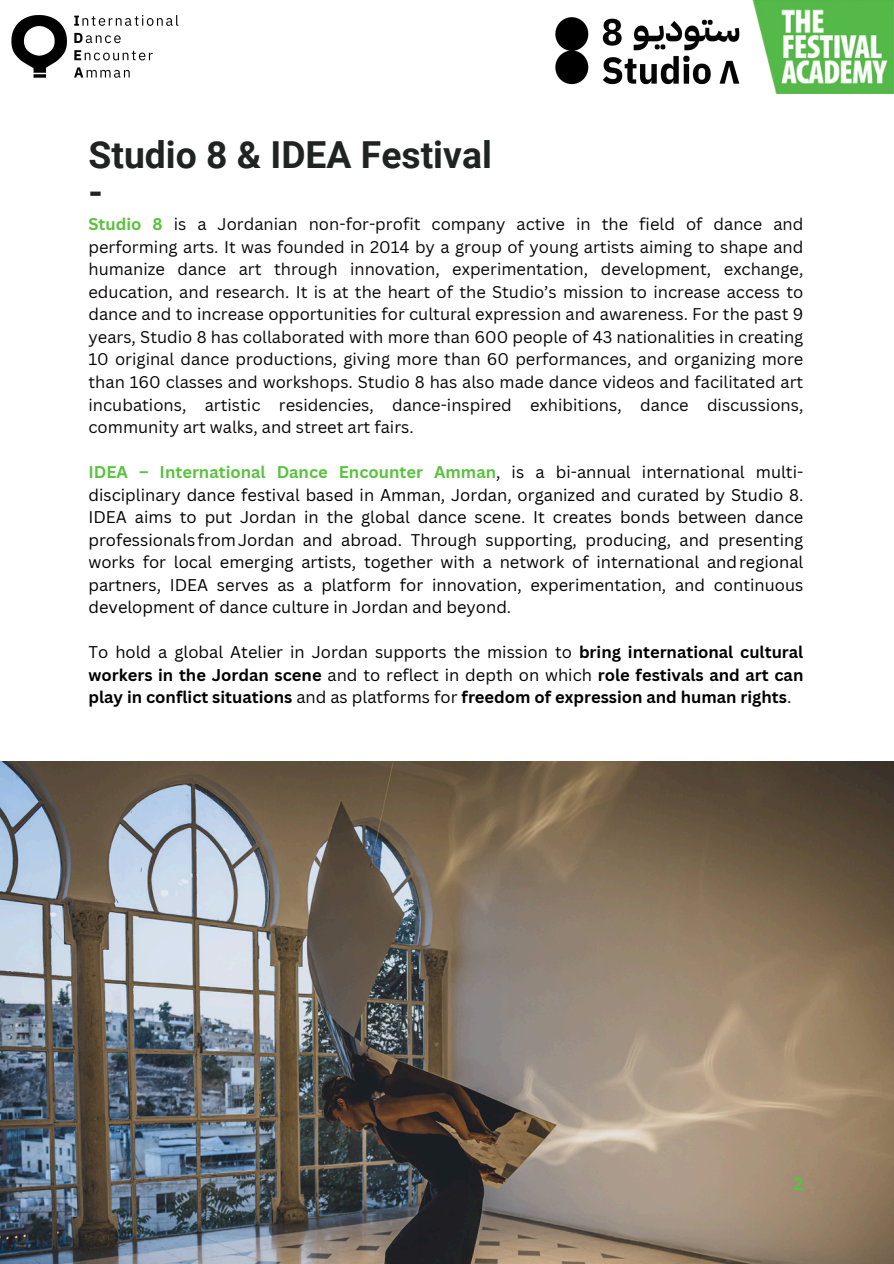
<style>
.page{position:relative;width:894px;height:1264px;background:#fff}
.page>*{position:absolute;margin:0;border:0;box-sizing:border-box;transform-origin:0 0}
.t1{font:700 37.2px/37.2px "Roboto";color:#1f2322}
.t2{font:700 18px "Roboto";color:#59c23f}
.t3{font:16.5px/22.5px "Canva Sans";color:#070506;text-align:justify}
.t4{font:16.5px/22.5px "Canva Sans";color:#000;text-align:justify}
.t5{font:700 16.5px/22.5px "Canva Sans";color:#000;text-align:justify}
.s1{font-weight:700;color:#59c23f}
.s2{font-weight:400}
</style>
<div class="page">
<img style="left:752px;top:0;width:141px;height:93px">
<img style="left:11px;top:15px;width:167px;height:63px">
<img style="left:555px;top:18px;width:185px;height:66px">
<img style="left:0;top:761px;width:893px;height:502px">
<p class="t1" style="left:88px;top:136px;width:405px">Studio 8 &amp; IDEA Festival -</p>
<p class="t3" style="left:88px;top:213px;width:716px"><span class="s1">Studio 8</span> is a Jordanian non-for-profit company active in the field of dance and performing arts. It was founded in 2014 by a group of young artists aiming to shape and humanize dance art through innovation, experimentation, development, exchange, education, and research. It is at the heart of the Studio’s mission to increase access to dance and to increase opportunities for cultural expression and awareness. For the past 9 years, Studio 8 has collaborated with more than 600 people of 43 nationalities in creating 10 original dance productions, giving more than 60 performances, and organizing more than 160 classes and workshops. Studio 8 has also made dance videos and facilitated art incubations, artistic residencies, dance-inspired exhibitions, dance discussions, community art walks, and street art fairs.</p>
<p class="t4" style="left:88px;top:460px;width:716px"><span class="s1">IDEA – International Dance Encounter Amman</span>, is a bi-annual international multi&shy;disciplinary dance festival based in Amman, Jordan, organized and curated by Studio 8.<br>IDEA aims to put Jordan in the global dance scene. It creates bonds between dance professionalsfromJordan and abroad. Through supporting, producing, and presenting works for local emerging artists, together with a network of international andregional partners, IDEA serves as a platform for innovation, experimentation, and continuous development of dance culture in Jordan and beyond.</p>
<h1 class="t5" style="left:88px;top:640px;width:716px"><span class="s2">To hold a global Atelier in Jordan supports the mission to</span> bring international cultural workers in the Jordan scene <span class="s2">and to reflect in depth on which</span> role festivals and art can play in conflict situations <span class="s2">and as platforms for</span> freedom of expression and human rights<span class="s2">.</span></h1>
<p class="t2" style="left:792px;top:1173px;width:12px">2</p>
</div>
